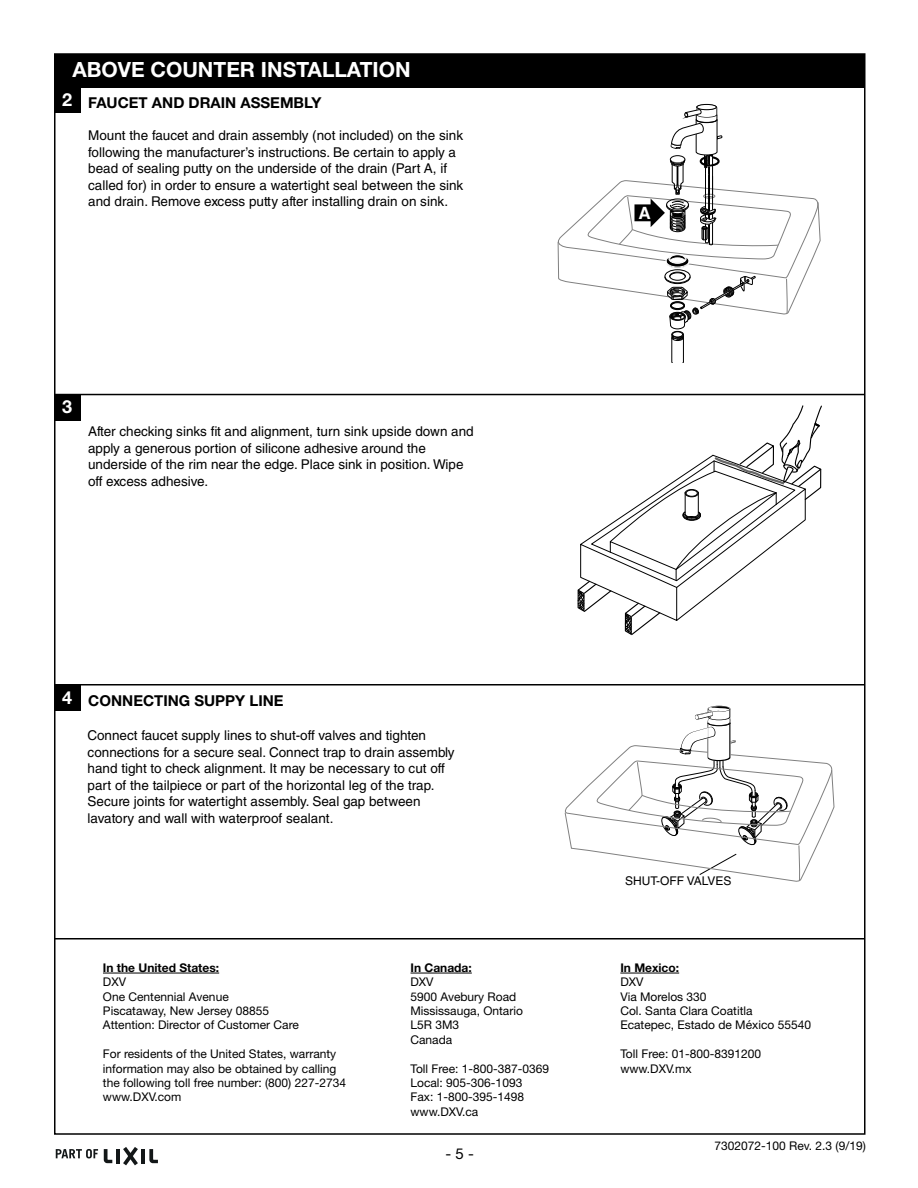
<style>
.page{position:relative;width:918px;height:1188px;background:#fff}
.page>*{position:absolute;margin:0;border:0;box-sizing:border-box;transform-origin:0 0}
.t1{font:700 21px "Helvetica Neue LT Std";color:#fff}
.t2{font:700 18px "Helvetica Neue LT Std";color:#fff}
.t3{font:700 15px "Helvetica Neue LT Std";color:#000}
.t4{font:15px "Helvetica Neue LT Std";color:#000}
.t5{font:13.5px/16.5px "Helvetica LT Std";color:#000}
.t6{font:12px/14.4px "Helvetica Neue LT Std";color:#000}
.t7{font:700 12px "Helvetica Neue LT Std";color:#000}
.t8{font:12px "Helvetica LT Std";color:#000}
</style>
<div class="page">
<div style="left:54px;top:87px;width:26px;height:26px;background:#000"></div>
<div style="left:54px;top:395px;width:26px;height:26px;background:#000"></div>
<hr style="left:54px;top:394px;width:810px;height:1px;background:#000">
<hr style="left:54px;top:684px;width:810px;height:2px;background:#000">
<div style="left:54px;top:54px;width:810px;height:34px;background:#000"></div>
<div style="left:696px;top:104px;width:21px;height:6px;background:#848484;border-radius:50%"></div>
<div style="left:697px;top:104px;width:19px;height:6px;background:#fff;border-radius:50%"></div>
<div style="left:697px;top:104px;width:20px;height:6px;border:1px solid #000;border-radius:50%"></div>
<svg style="left:577px;top:405px;width:245px;height:231px"></svg>
<div style="left:54px;top:685px;width:26px;height:26px;background:#000"></div>
<svg style="left:564px;top:706px;width:271px;height:176px"></svg>
<hr style="left:103px;top:973px;width:116px;height:1px;background:#000">
<hr style="left:411px;top:973px;width:61px;height:1px;background:#000">
<hr style="left:620px;top:973px;width:59px;height:1px;background:#000">
<hr style="left:54px;top:938px;width:810px;height:2px;background:#000">
<svg style="left:104px;top:1149px;width:8px;height:14px"></svg>
<svg style="left:149px;top:1149px;width:9px;height:14px"></svg>
<hr style="left:116px;top:1149px;width:4px;height:14px;background:#131718">
<hr style="left:141px;top:1149px;width:4px;height:14px;background:#131718">
<svg style="left:123px;top:1147px;width:15px;height:18px"></svg>
<svg style="left:56px;top:1149px;width:42px;height:9px"></svg>
<svg style="left:557px;top:107px;width:264px;height:255px"></svg>
<h1 class="t1" style="left:72px;top:57px;width:340px">ABOVE COUNTER INSTALLATION</h1>
<h2 class="t2" style="left:62px;top:89px;width:12px">2</h2>
<p class="t3" style="left:88px;top:93px;width:235px">FAUCET AND DRAIN ASSEMBLY</p>
<p class="t5" style="left:88px;top:127px;width:377px">Mount the faucet and drain assembly (not included) on the sink following the manufacturer’s instructions. Be certain to apply a bead of sealing putty on the underside of the drain (Part A, if called for) in order to ensure a watertight seal between the sink and drain. Remove excess putty after installing drain on sink.</p>
<h2 class="t2" style="left:62px;top:396px;width:12px">3</h2>
<p class="t5" style="left:88px;top:423px;width:387px">After checking sinks fit and alignment, turn sink upside down and apply a generous portion of silicone adhesive around the underside of the rim near the edge. Place sink in position. Wipe off excess adhesive.</p>
<p class="t3" style="left:62px;top:692px;width:223px"><sup>4</sup> CONNECTING SUPPY LINE</p>
<p class="t5" style="left:88px;top:727px;width:369px">Connect faucet supply lines to shut-off valves and tighten connections for a secure seal. Connect trap to drain assembly hand tight to check alignment. It may be necessary to cut off part of the tailpiece or part of the horizontal leg of the trap.<br>Secure joints for watertight assembly. Seal gap between lavatory and wall with waterproof sealant.</p>
<p class="t7" style="left:103px;top:960px;width:118px">In the United States:</p>
<p class="t6" style="left:103px;top:975px;width:198px">DXV<br>One Centennial Avenue<br>Piscataway, New Jersey 08855<br>Attention: Director of Customer Care</p>
<p class="t6" style="left:103px;top:1047px;width:245px">For residents of the United States, warranty information may also be obtained by calling the following toll free number: (800) 227-2734 www.DXV.com</p>
<p class="t7" style="left:411px;top:960px;width:63px">In Canada:</p>
<p class="t6" style="left:411px;top:975px;width:114px">DXV<br>5900 Avebury Road<br>Mississauga, Ontario<br>L5R 3M3<br>Canada</p>
<p class="t6" style="left:411px;top:1061px;width:140px">Toll Free: 1-800-387-0369<br>Local: 905-306-1093<br>Fax: 1-800-395-1498 www.DXV.ca</p>
<p class="t4" style="left:446px;top:1145px;width:30px">- 5 -</p>
<p class="t8" style="left:625px;top:874px;width:108px">SHUT-OFF VALVES</p>
<p class="t7" style="left:620px;top:960px;width:60px">In Mexico:</p>
<p class="t6" style="left:620px;top:975px;width:192px">DXV<br>Via Morelos 330<br>Col. Santa Clara Coatitla<br>Ecatepec, Estado de México 55540</p>
<p class="t6" style="left:620px;top:1047px;width:142px">Toll Free: 01-800-8391200 www.DXV.mx</p>
<p class="t6" style="left:714px;top:1138px;width:153px">7302072-100 Rev. 2.3 (9/19)</p>
</div>
